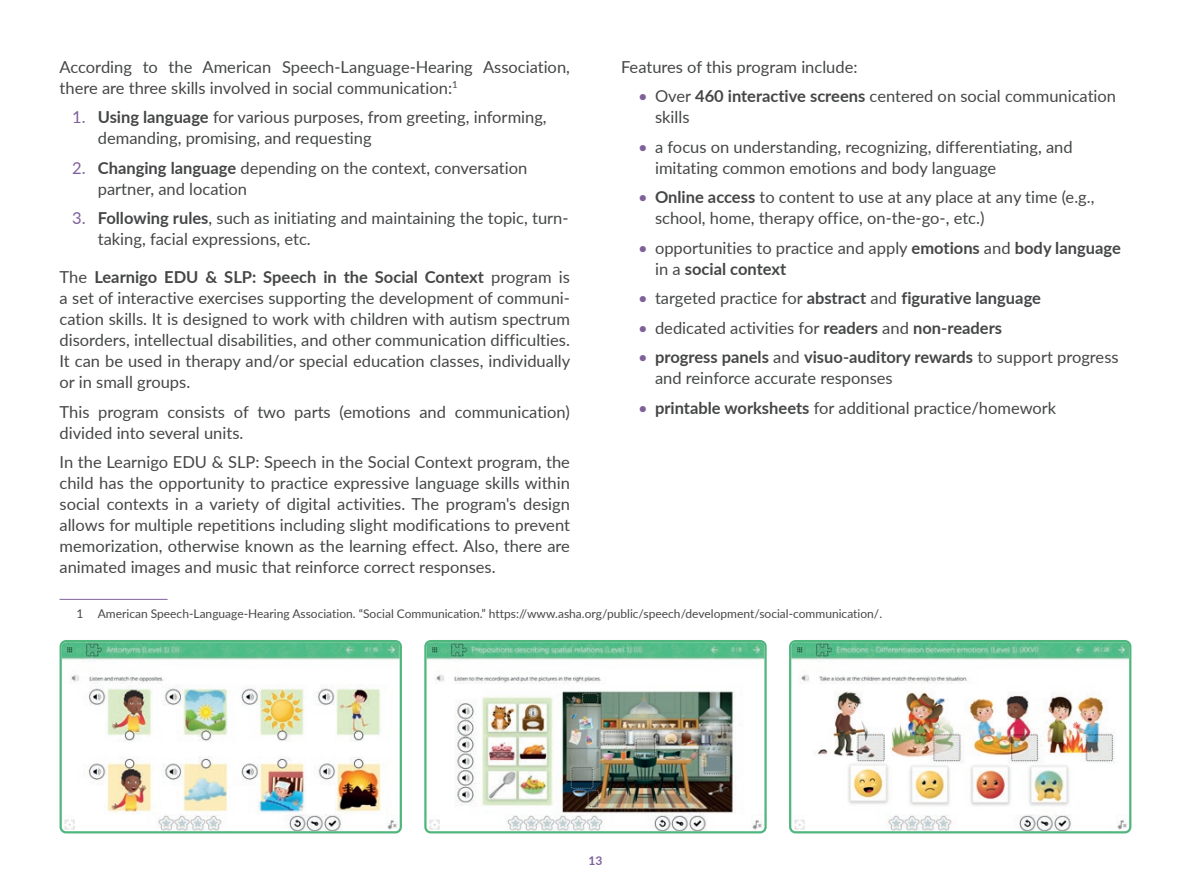
<style>
.page{position:relative;width:1191px;height:893px;background:#fff}
.page>*{position:absolute;margin:0;border:0;box-sizing:border-box;transform-origin:0 0}
.t1{font:16.5px/21px "Lato";color:#454647}
.t2{font:700 16.5px "Lato";color:#454647}
.t3{font:12px "Lato";color:#454647}
.t4{font:700 12px "Lato";color:#7e619b}
.s1{color:#7e619b}
.s2{font-weight:700}
.s3{font-weight:400;color:#7e619b}
.s4{font-weight:400}
</style>
<div class="page">
<img style="left:63px;top:643px;width:336px;height:187px">
<div style="left:60px;top:640px;width:342px;height:193px;border:2px solid #50b67e;border-radius:5px"></div>
<img style="left:427px;top:643px;width:336px;height:187px">
<div style="left:424px;top:640px;width:342px;height:193px;border:2px solid #50b67e;border-radius:5px"></div>
<img style="left:792px;top:643px;width:336px;height:187px">
<div style="left:789px;top:640px;width:342px;height:193px;border:2px solid #50b67e;border-radius:5px"></div>
<hr style="left:60px;top:599px;width:108px;height:1px;background:#7e619b">
<p class="t1" style="left:60px;top:56px;width:512px">According to the American Speech-Language-Hearing Association, there are three skills involved in social communication:<sup>1</sup></p>
<p class="t1" style="left:98px;top:106px;width:450px;text-indent:-26px"><span class="s1">1.</span> <span class="s2">Using language</span> for various purposes, from greeting, informing, demanding, promising, and requesting</p>
<p class="t1" style="left:98px;top:157px;width:431px;text-indent:-26px"><span class="s1">2.</span> <span class="s2">Changing language</span> depending on the context, conversation partner, and location</p>
<p class="t1" style="left:98px;top:207px;width:472px;text-indent:-26px"><span class="s1">3.</span> <span class="s2">Following rules</span>, such as initiating and maintaining the topic, turn&shy;taking, facial expressions, etc.</p>
<p class="t1" style="left:60px;top:266px;width:512px;text-align:justify">The <span class="s2">Learnigo EDU &amp; SLP: Speech in the Social Context</span> program is a set of interactive exercises supporting the development of communi&shy;cation skills. It is designed to work with children with autism spectrum disorders, intellectual disabilities, and other communication difficulties.<br>It can be used in therapy and/or special education classes, individually or in small groups.</p>
<p class="t1" style="left:60px;top:401px;width:512px">This program consists of two parts (emotions and communication) divided into several units.</p>
<p class="t1" style="left:60px;top:451px;width:512px;text-align:justify">In the Learnigo EDU &amp; SLP: Speech in the Social Context program, the child has the opportunity to practice expressive language skills within social contexts in a variety of digital activities. The program's design allows for multiple repetitions including slight modifications to prevent memorization, otherwise known as the learning effect. Also, there are animated images and music that reinforce correct responses.</p>
<p class="t3" style="left:77px;top:605px;width:807px">1 American Speech-Language-Hearing Association. “Social Communication.” https://www.asha.org/public/speech/development/social-communication/.</p>
<p class="t1" style="left:621px;top:56px;width:238px">Features of this program include:</p>
<p class="t1" style="left:655px;top:85px;width:462px;text-indent:-17px"><span class="s1">•</span> Over <span class="s2">460 interactive screens</span> centered on social communication skills</p>
<p class="t1" style="left:655px;top:136px;width:419px;text-indent:-17px"><span class="s1">•</span> a focus on understanding, recognizing, differentiating, and imitating common emotions and body language</p>
<p class="t1" style="left:655px;top:186px;width:441px;text-indent:-17px"><span class="s1">•</span> <span class="s2">Online access</span> to content to use at any place at any time (e.g., school, home, therapy office, on-the-go-, etc.)</p>
<p class="t1" style="left:655px;top:237px;width:467px;text-indent:-17px"><span class="s1">•</span> opportunities to practice and apply <span class="s2">emotions</span> and <span class="s2">body language </span>in a <span class="s2">social context</span></p>
<p class="t2" style="left:638px;top:286px;width:404px"><span class="s3">•</span> <span class="s4">targeted practice for</span> abstract <span class="s4">and</span> figurative language</p>
<p class="t1" style="left:638px;top:317px;width:365px"><span class="s1">•</span> dedicated activities for <span class="s2">readers</span> and <span class="s2">non-readers</span></p>
<p class="t1" style="left:655px;top:346px;width:465px;text-indent:-17px"><span class="s1">•</span> <span class="s2">progress panels</span> and <span class="s2">visuo-auditory rewards</span> to support progress and reinforce accurate responses</p>
<p class="t1" style="left:638px;top:397px;width:420px"><span class="s1">•</span> <span class="s2">printable worksheets</span> for additional practice/homework</p>
<p class="t4" style="left:588px;top:852px;width:15px">13</p>
</div>
